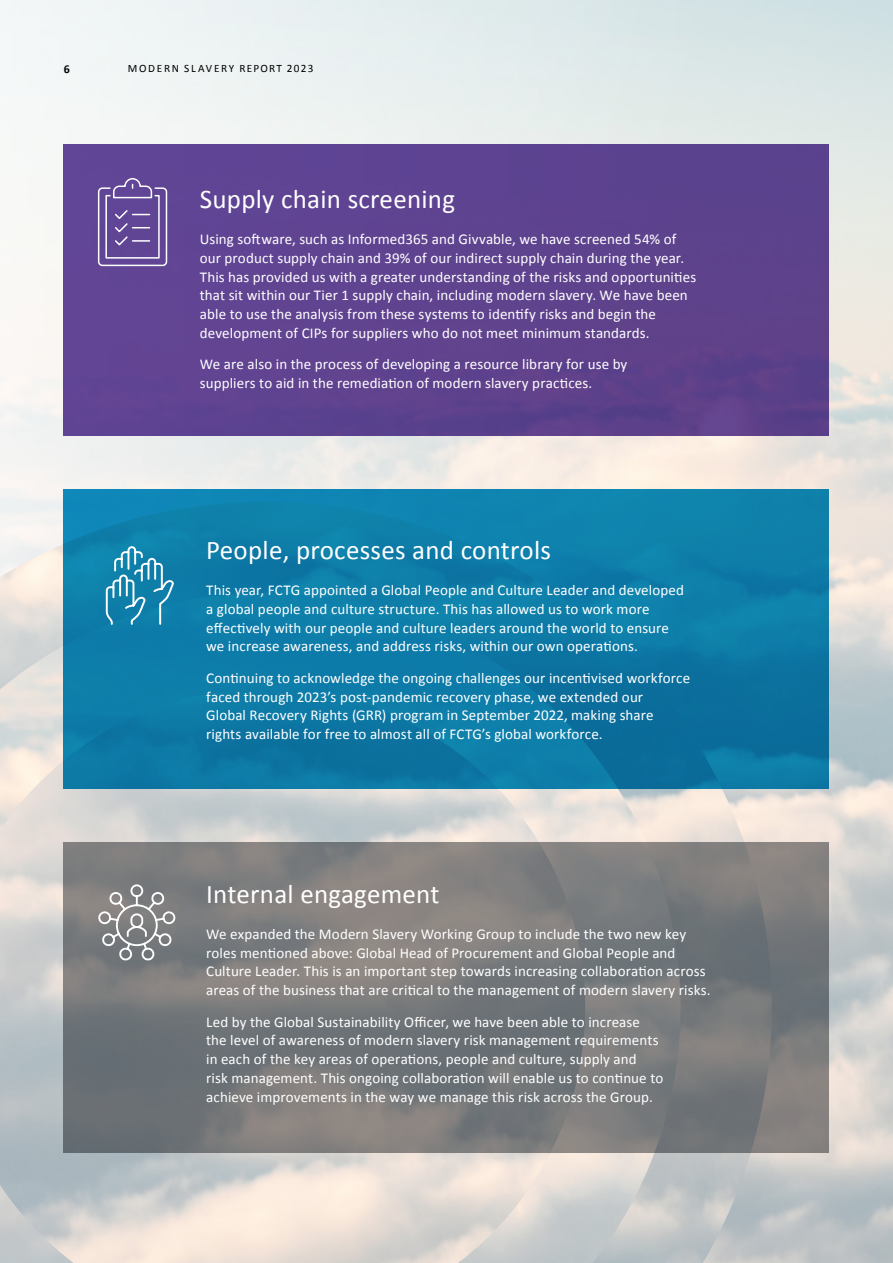
<style>
.page{position:relative;width:893px;height:1263px;background:#fff}
.page>*{position:absolute;margin:0;border:0;box-sizing:border-box;transform-origin:0 0}
.t1{font:27px "Calibri";letter-spacing:.01em;color:#fff}
.t2{font:15px/18.8px "Calibri";letter-spacing:.005em;color:#fff}
.t3{font:700 12px "Calibri";color:#000}
.t4{font:11.25px "Calibri";letter-spacing:.14em;color:#000}
</style>
<div class="page">
<img style="left:0;top:0;width:893px;height:1263px">
<img style="left:0;top:502px;width:772px;height:761px">
<img style="left:0;top:593px;width:680px;height:670px">
<img style="left:0;top:688px;width:585px;height:575px">
<svg style="left:64px;top:842px;width:765px;height:310px"></svg>
<div style="left:64px;top:489px;width:765px;height:299px;background:linear-gradient(to bottom,#0f84ae,#0c73a0)"></div>
<div style="left:64px;top:145px;width:765px;height:291px;background:#5f438f"></div>
<svg style="left:97px;top:178px;width:71px;height:89px"></svg>
<svg style="left:105px;top:547px;width:71px;height:79px"></svg>
<svg style="left:98px;top:883px;width:79px;height:80px"></svg>
<p class="t3" style="left:64px;top:60px;width:8px">6</p>
<p class="t4" style="left:128px;top:61px;width:187px">MODERN SLAVERY REPORT 2023</p>
<h1 class="t1" style="left:200px;top:181px;width:257px">Supply chain screening</h1>
<p class="t2" style="left:200px;top:229px;width:498px">Using software, such as Informed365 and Givvable, we have screened 54% of our product supply chain and 39% of our indirect supply chain during the year.<br>This has provided us with a greater understanding of the risks and opportunities that sit within our Tier 1 supply chain, including modern slavery. We have been able to use the analysis from these systems to identify risks and begin the development of CIPs for suppliers who do not meet minimum standards.</p>
<p class="t2" style="left:200px;top:355px;width:429px">We are also in the process of developing a resource library for use by suppliers to aid in the remediation of modern slavery practices.</p>
<h1 class="t1" style="left:206px;top:532px;width:346px">People, processes and controls</h1>
<p class="t2" style="left:206px;top:580px;width:479px">This year, FCTG appointed a Global People and Culture Leader and developed a global people and culture structure. This has allowed us to work more effectively with our people and culture leaders around the world to ensure we increase awareness, and address risks, within our own operations.</p>
<p class="t2" style="left:206px;top:668px;width:485px">Continuing to acknowledge the ongoing challenges our incentivised workforce faced through 2023’s post-pandemic recovery phase, we extended our<br>Global Recovery Rights (GRR) program in September 2022, making share rights available for free to almost all of FCTG’s global workforce.</p>
<h1 class="t1" style="left:206px;top:875px;width:235px">Internal engagement</h1>
<p class="t2" style="left:206px;top:924px;width:506px">We expanded the Modern Slavery Working Group to include the two new key roles mentioned above: Global Head of Procurement and Global People and Culture Leader. This is an important step towards increasing collaboration across areas of the business that are critical to the management of modern slavery risks.</p>
<p class="t2" style="left:206px;top:1012px;width:459px">Led by the Global Sustainability Officer, we have been able to increase the level of awareness of modern slavery risk management requirements in each of the key areas of operations, people and culture, supply and<br>risk management. This ongoing collaboration will enable us to continue to achieve improvements in the way we manage this risk across the Group.</p>
</div>
